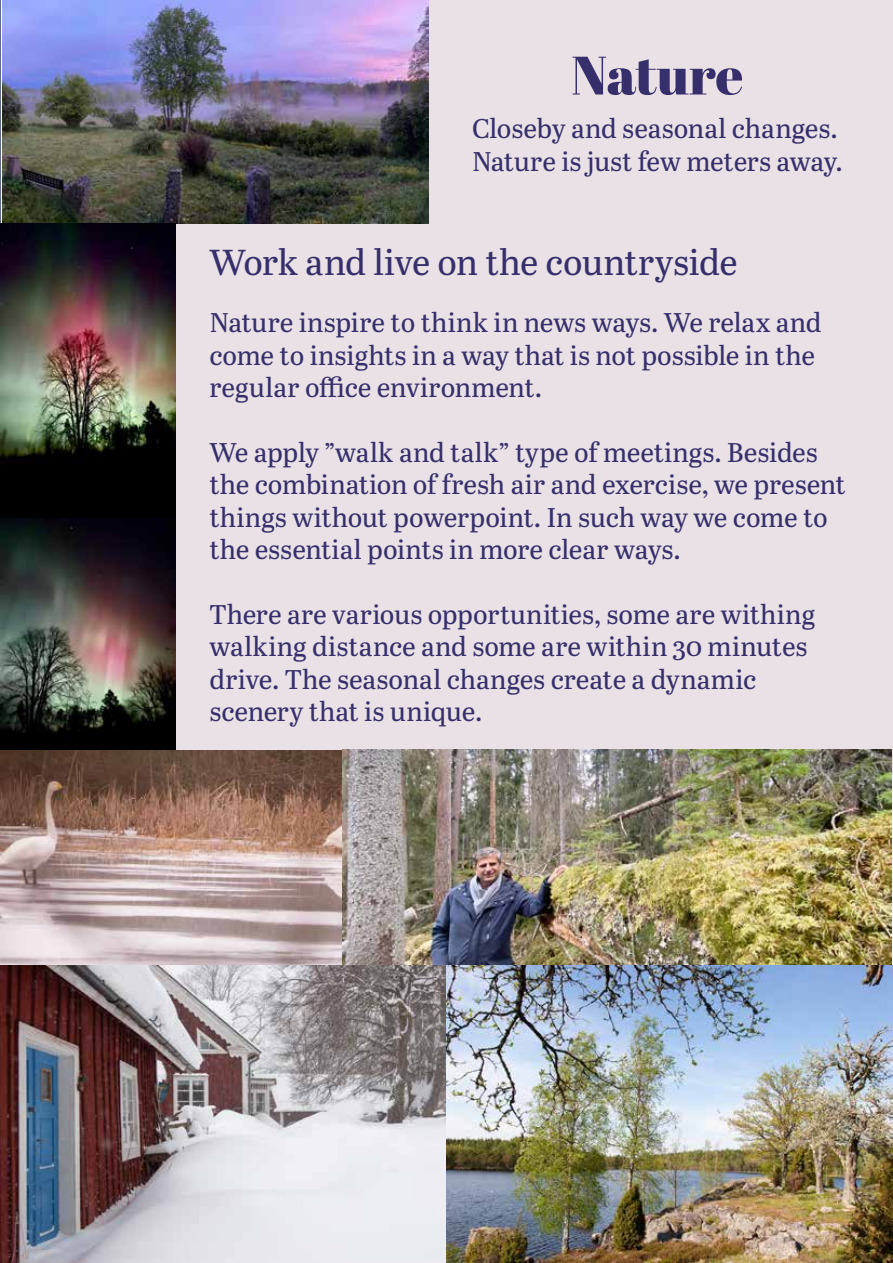
<style>
.page{position:relative;width:893px;height:1263px;background:#fff}
.page>*{position:absolute;margin:0;border:0;box-sizing:border-box;transform-origin:0 0}
.t1{font:54px "Abril Fatface";letter-spacing:-.005em;color:#372f6b}
.t2{font:36px "Abril Text";letter-spacing:-.02em;color:#372f6b}
.t3{font:27px/32.4px "Abril Text";color:#372f6b}
</style>
<div class="page">
<hr style="left:0;top:0;width:1px;height:1263px;background:#0b194a">
<div style="left:171px;top:0;width:722px;height:774px;background:#eae1e6"></div>
<img style="left:1px;top:750px;width:340px;height:215px">
<img style="left:342px;top:749px;width:550px;height:216px">
<img style="left:0;top:965px;width:893px;height:298px">
<img style="left:2px;top:0;width:426px;height:223px">
<img style="left:0;top:223px;width:176px;height:527px">
<h1 class="t1" style="left:571px;top:37px;width:174px">Nature</h1>
<p class="t3" style="left:472px;top:111px;width:372px">Closeby and seasonal changes.<br>Nature is just few meters away.</p>
<h2 class="t2" style="left:209px;top:236px;width:530px">Work and live on the countryside</h2>
<p class="t3" style="left:209px;top:305px;width:614px">Nature inspire to think in news ways. We relax and come to insights in a way that is not possible in the regular office environment.</p>
<p class="t3" style="left:209px;top:435px;width:638px">We apply ”walk and talk” type of meetings. Besides the combination of fresh air and exercise, we present things without powerpoint. In such way we come to the essential points in more clear ways.</p>
<p class="t3" style="left:209px;top:597px;width:607px">There are various opportunities, some are withing walking distance and some are within 30 minutes drive. The seasonal changes create a dynamic scenery that is unique.</p>
</div>
